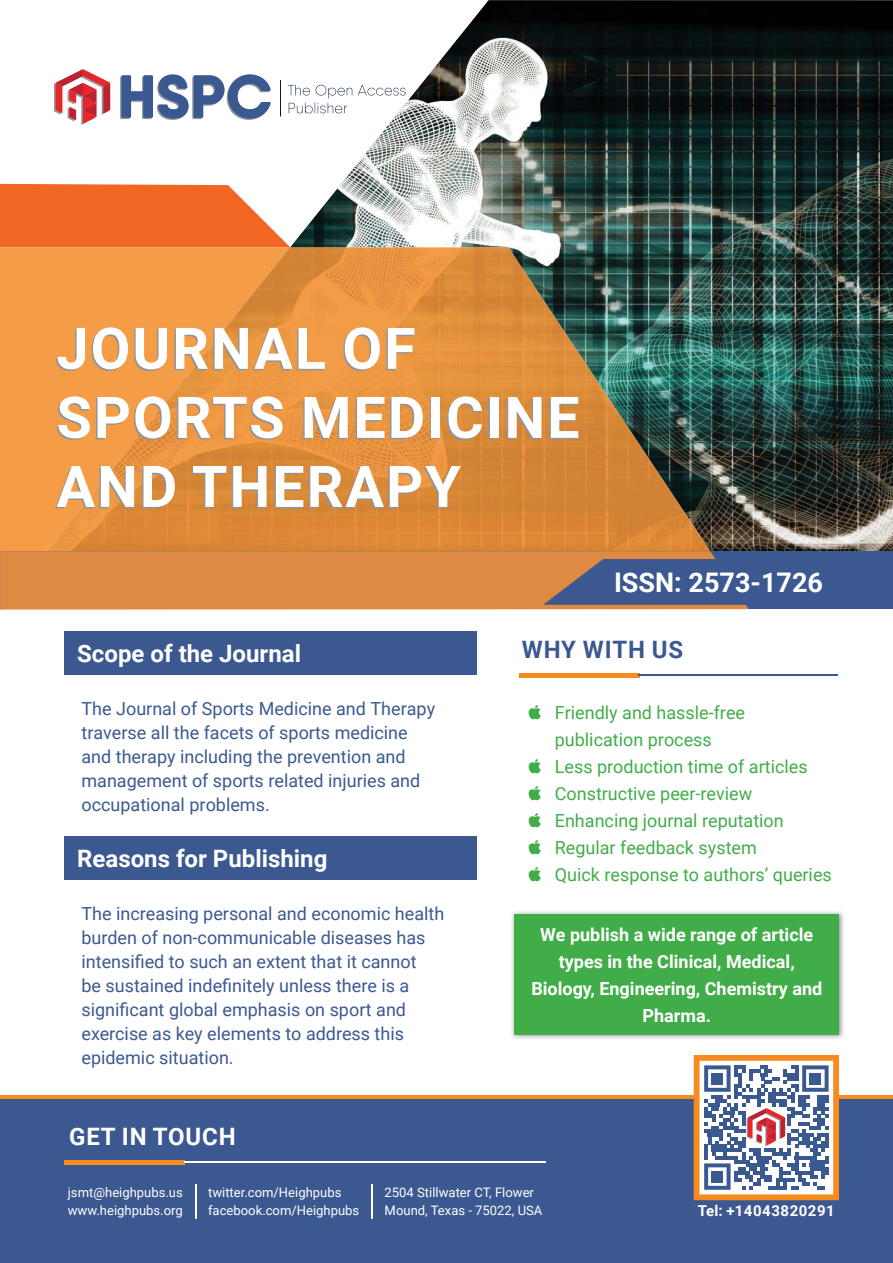
<style>
.page{position:relative;width:893px;height:1263px;background:#fff}
.page>*{position:absolute;margin:0;border:0;box-sizing:border-box;transform-origin:0 0}
.t1{font:700 57.6px/69px "Roboto";letter-spacing:.035em;color:#fff}
.t2{font:700 27px "Roboto";color:#fff}
.t3{font:700 24px "Roboto";color:#fff}
.t4{font:700 24px "Roboto";letter-spacing:.035em;color:#fff}
.t5{font:700 24px "Roboto";letter-spacing:.035em;color:#3b5990}
.t6{font:18px/24px "Roboto";color:#3b5990}
.t7{font:18px/27px "Roboto";color:#41ad49}
.t8{font:700 18px/27px "Roboto";color:#fff;text-align:center}
.t9{font:700 15px "Roboto";letter-spacing:.035em;color:#fff}
.t10{font:13.05px/17.9px "Roboto";color:#fff}
</style>
<div class="page">
<img style="left:290px;top:0;width:603px;height:551px">
<div style="left:1px;top:551px;width:892px;height:58px;background:#3b5990"></div>
<div style="left:0;top:1095px;width:893px;height:11px;background:#f68c1f"></div>
<div style="left:0;top:1099px;width:893px;height:164px;background:#3b5990"></div>
<svg style="left:0;top:184px;width:290px;height:63px;background:#f3773c"></svg>
<img style="left:0;top:248px;width:749px;height:362px">
<img style="left:0;top:247px;width:710px;height:362px">
<svg style="left:694px;top:1055px;width:145px;height:145px"></svg>
<hr style="left:280px;top:82px;width:1px;height:35px;background:#939598">
<svg style="left:54px;top:69px;width:56px;height:56px"></svg>
<svg style="left:120px;top:74px;width:151px;height:46px"></svg>
<hr style="left:280px;top:81px;width:1px;height:35px;background:#051c3b">
<svg style="left:358px;top:85px;width:48px;height:11px"></svg>
<svg style="left:288px;top:85px;width:64px;height:28px"></svg>
<div style="left:64px;top:632px;width:413px;height:43px;background:#3b5990"></div>
<img style="left:511px;top:911px;width:333px;height:128px">
<div style="left:514px;top:914px;width:325px;height:120px;background:#41ad49"></div>
<div style="left:64px;top:837px;width:413px;height:43px;background:#3b5990"></div>
<hr style="left:64px;top:1160px;width:121px;height:4px;background:#f48c20">
<hr style="left:184px;top:1161px;width:362px;height:2px;background:#fff">
<hr style="left:195px;top:1184px;width:1px;height:34px;background:#fff">
<hr style="left:371px;top:1184px;width:2px;height:34px;background:#fff">
<div style="left:519px;top:673px;width:120px;height:5px;background:#f48c20"></div>
<hr style="left:638px;top:675px;width:200px;height:1px;background:#3b5990">
<svg style="left:1px;top:551px;width:748px;height:58px"></svg>
<h1 class="t1" style="left:56px;top:315px;width:525px">JOURNAL OF<br>SPORTS MEDICINE<br>AND THERAPY</h1>
<h2 class="t2" style="left:614px;top:567px;width:210px">ISSN: 2573-1726</h2>
<h3 class="t3" style="left:77px;top:640px;width:225px">Scope of the Journal</h3>
<p class="t6" style="left:81px;top:696px;width:355px">The Journal of Sports Medicine and Therapy traverse all the facets of sports medicine and therapy including the prevention and management of sports related injuries and occupational problems.</p>
<h3 class="t3" style="left:77px;top:845px;width:252px">Reasons for Publishing</h3>
<p class="t6" style="left:81px;top:901px;width:364px">The increasing personal and economic health burden of non-communicable diseases has intensified to such an extent that it cannot<br>be sustained indefinitely unless there is a significant global emphasis on sport and exercise as key elements to address this epidemic situation.</p>
<h3 class="t4" style="left:69px;top:1122px;width:168px">GET IN TOUCH</h3>
<h3 class="t5" style="left:522px;top:636px;width:163px">WHY WITH US</h3>
<p class="t7" style="left:555px;top:699px;width:278px">Friendly and hassle-free publication process<br>Less production time of articles<br>Constructive peer-review<br>Enhancing journal reputation<br>Regular feedback system<br>Quick response to authors’ queries</p>
<p class="t8" style="left:531px;top:921px;width:292px">We publish a wide range of article types in the Clinical, Medical,<br>Biology, Engineering, Chemistry and<br>Pharma.</p>
<p class="t10" style="left:68px;top:1184px;width:117px">jsmt@heighpubs.us www.heighpubs.org</p>
<p class="t10" style="left:208px;top:1184px;width:153px">twitter.com/Heighpubs facebook.com/Heighpubs</p>
<p class="t10" style="left:385px;top:1184px;width:159px">2504 Stillwater CT, Flower<br>Mound, Texas - 75022, USA</p>
<p class="t9" style="left:698px;top:1202px;width:139px">Tel: +14043820291</p>
</div>
